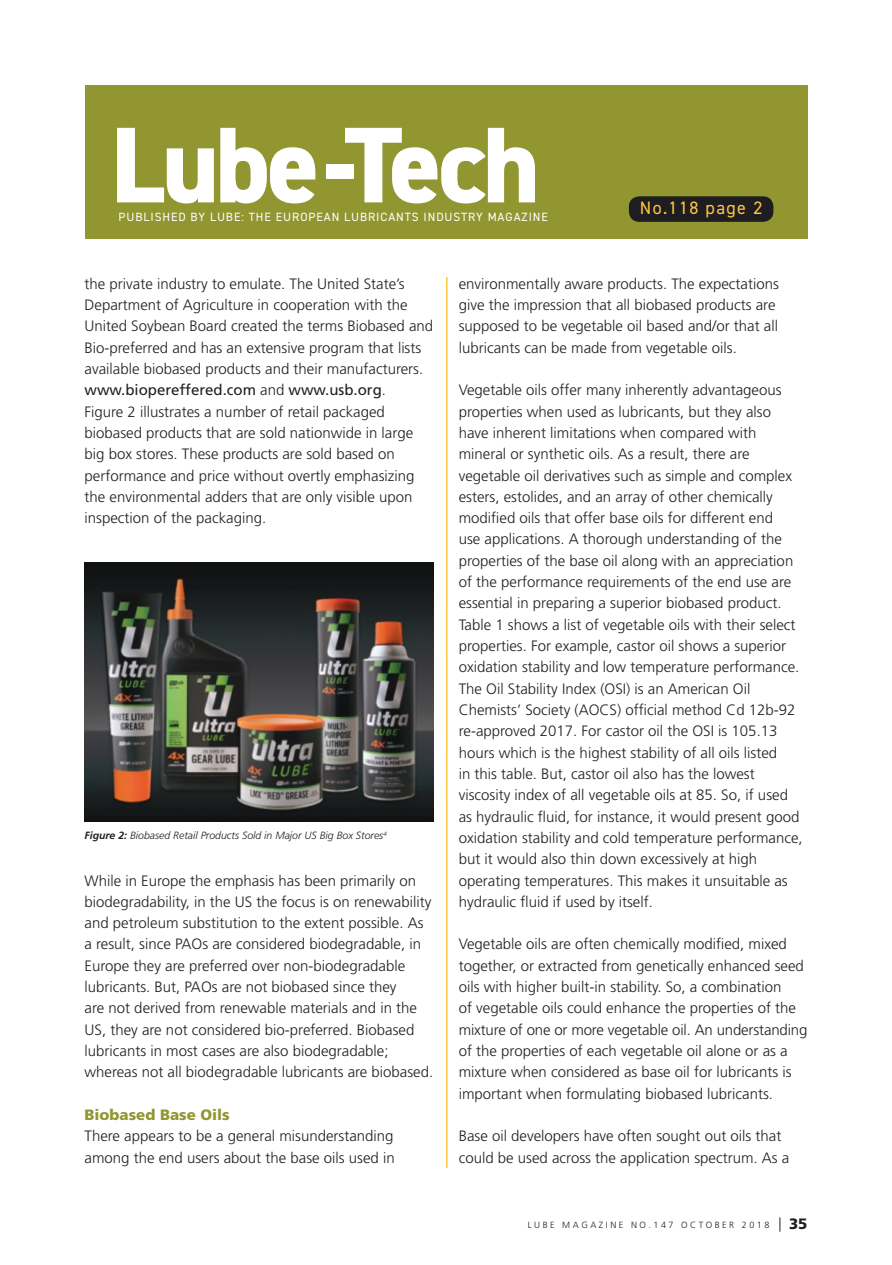
<style>
.page{position:relative;width:892px;height:1265px;background:#fff}
.page>*{position:absolute;margin:0;border:0;box-sizing:border-box;transform-origin:0 0}
.t1{font:800 108px "DIN2014";letter-spacing:-.03em;color:#fff}
.t2{font:18px "DIN2014";letter-spacing:.075em;color:#ffc542}
.t3{font:300 15px/21.3px "Frutiger";color:#241f1f}
.t4{font:900 15px "Frutiger";color:#929630}
.t5{font:900 15px "Frutiger";color:#241f1f}
.t6{font:12px "DIN2014";letter-spacing:.075em;color:#fff}
.t7{font:italic 300 10.5px "Frutiger";color:#241f1f}
.t8{font:300 9px "Frutiger";letter-spacing:.28em;color:#241f1f}
.s1{color:#929630}
.s2{font-weight:400}
.s3{font-weight:700}
</style>
<div class="page">
<div style="left:85px;top:86px;width:722px;height:153px;background:#929630"></div>
<div style="left:629px;top:196px;width:144px;height:26px;background:#1e1d20;border-radius:10px"></div>
<hr style="left:446px;top:277px;width:1px;height:890px;background:#ffc542">
<svg style="left:780px;top:1217px;width:1px;height:14px"></svg>
<img style="left:85px;top:562px;width:348px;height:259px">
<h1 class="t1" style="left:111px;top:93px;width:431px">Lube<span class="s1">-</span>Tech</h1>
<p class="t6" style="left:119px;top:209px;width:431px">PUBLISHED BY LUBE: THE EUROPEAN LUBRICANTS INDUSTRY MAGAZINE</p>
<p class="t2" style="left:640px;top:197px;width:124px">No.118 page 2</p>
<p class="t3" style="left:85px;top:273px;width:350px">the private industry to emulate. The United State’s Department of Agriculture in cooperation with the United Soybean Board created the terms Biobased and Bio-preferred and has an extensive program that lists available biobased products and their manufacturers. <span class="s2">www.biopereffered.com</span> and <span class="s2">www.usb.org</span>.<br>Figure 2 illustrates a number of retail packaged biobased products that are sold nationwide in large big box stores. These products are sold based on performance and price without overtly emphasizing the environmental adders that are only visible upon inspection of the packaging.</p>
<p class="t7" style="left:85px;top:829px;width:304px"><span class="s3">Figure 2:</span> Biobased Retail Products Sold in Major US Big Box Stores<sup>4</sup></p>
<p class="t3" style="left:85px;top:869px;width:350px">While in Europe the emphasis has been primarily on biodegradability, in the US the focus is on renewability and petroleum substitution to the extent possible. As a result, since PAOs are considered biodegradable, in Europe they are preferred over non-biodegradable lubricants. But, PAOs are not biobased since they<br>are not derived from renewable materials and in the US, they are not considered bio-preferred. Biobased lubricants in most cases are also biodegradable; whereas not all biodegradable lubricants are biobased.</p>
<p class="t4" style="left:85px;top:1105px;width:147px">Biobased Base Oils</p>
<p class="t3" style="left:85px;top:1125px;width:312px">There appears to be a general misunderstanding among the end users about the base oils used in</p>
<p class="t3" style="left:459px;top:273px;width:322px">environmentally aware products. The expectations give the impression that all biobased products are supposed to be vegetable oil based and/or that all lubricants can be made from vegetable oils.</p>
<p class="t3" style="left:459px;top:379px;width:345px">Vegetable oils offer many inherently advantageous properties when used as lubricants, but they also have inherent limitations when compared with mineral or synthetic oils. As a result, there are vegetable oil derivatives such as simple and complex esters, estolides, and an array of other chemically modified oils that offer base oils for different end<br>use applications. A thorough understanding of the properties of the base oil along with an appreciation of the performance requirements of the end use are essential in preparing a superior biobased product.<br>Table 1 shows a list of vegetable oils with their select properties. For example, castor oil shows a superior oxidation stability and low temperature performance.<br>The Oil Stability Index (OSI) is an American Oil Chemists’ Society (AOCS) official method Cd 12b-92 re-approved 2017. For castor oil the OSI is 105.13 hours which is the highest stability of all oils listed<br>in this table. But, castor oil also has the lowest viscosity index of all vegetable oils at 85. So, if used as hydraulic fluid, for instance, it would present good oxidation stability and cold temperature performance, but it would also thin down excessively at high operating temperatures. This makes it unsuitable as hydraulic fluid if used by itself.</p>
<p class="t3" style="left:459px;top:933px;width:350px">Vegetable oils are often chemically modified, mixed together, or extracted from genetically enhanced seed oils with higher built-in stability. So, a combination<br>of vegetable oils could enhance the properties of the mixture of one or more vegetable oil. An understanding of the properties of each vegetable oil alone or as a mixture when considered as base oil for lubricants is important when formulating biobased lubricants.</p>
<p class="t3" style="left:459px;top:1125px;width:332px">Base oil developers have often sought out oils that could be used across the application spectrum. As a</p>
<p class="t8" style="left:528px;top:1219px;width:243px">LUBE MAGAZINE NO.147 OCTOBER 2018</p>
<p class="t5" style="left:789px;top:1214px;width:20px">35</p>
</div>
